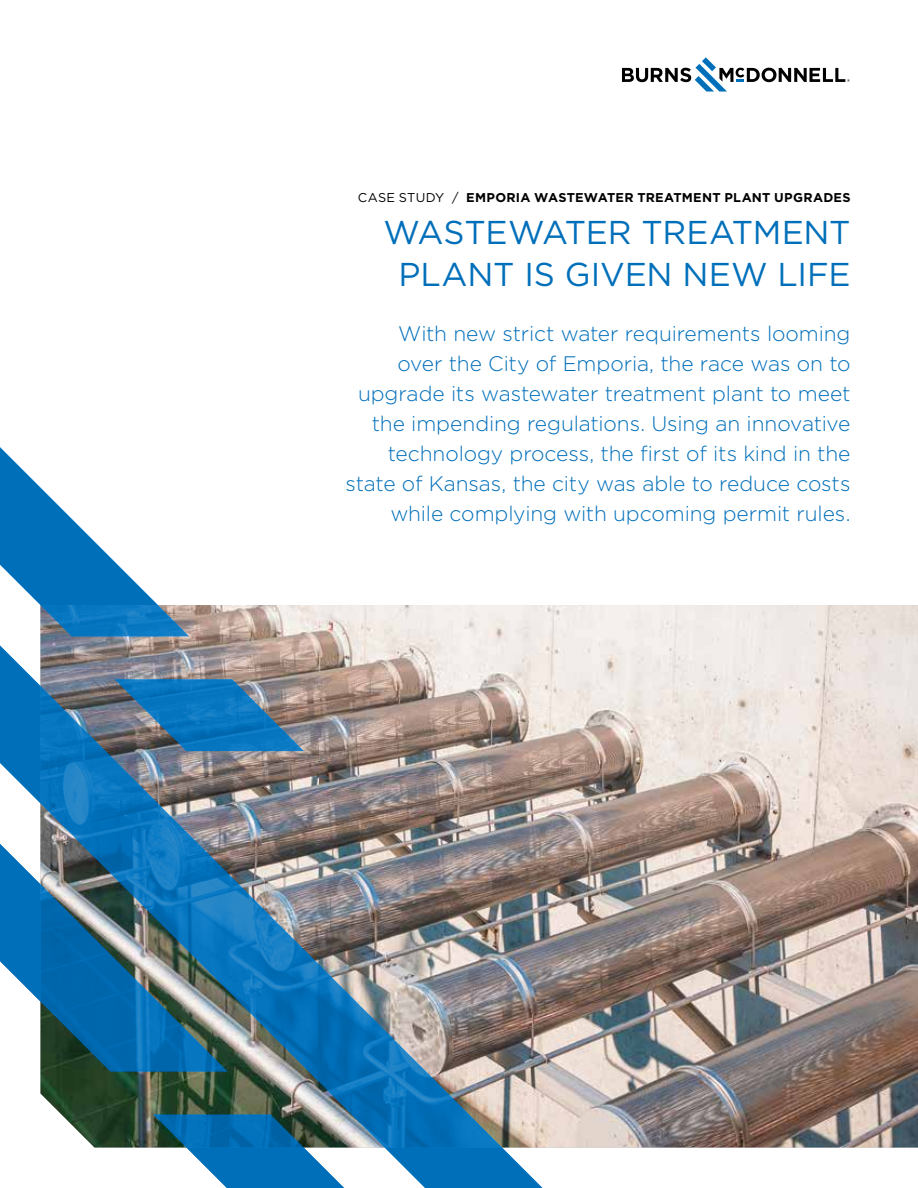
<style>
.page{position:relative;width:918px;height:1188px;background:#fff}
.page>*{position:absolute;margin:0;border:0;box-sizing:border-box;transform-origin:0 0}
.t1{font:33px/42px "Gotham";letter-spacing:-.01em;color:#006fba;text-align:center}
.t2{font:300 21px/30px "Gotham";letter-spacing:-.005em;color:#006fba;text-align:right}
.t3{font:700 12.75px "Gotham";letter-spacing:.02em;color:#000}
.s1{font-weight:400}
</style>
<div class="page">
<img style="left:189px;top:605px;width:729px;height:543px">
<svg style="left:622px;top:57px;width:228px;height:35px"></svg>
<svg style="left:0;top:447px;width:189px;height:185px"></svg>
<img style="left:0;top:632px;width:556px;height:556px">
<img style="left:0;top:831px;width:228px;height:241px">
<svg style="left:153px;top:1115px;width:205px;height:73px"></svg>
<p class="t3" style="left:358px;top:189px;width:494px"><span class="s1">CASE STUDY /</span> EMPORIA WASTEWATER TREATMENT PLANT UPGRADES</p>
<h1 class="t1" style="left:383px;top:210px;width:469px">WASTEWATER TREATMENT<br>PLANT IS GIVEN NEW LIFE</h1>
<p class="t2" style="left:345px;top:318px;width:507px">With new strict water requirements looming<br>over the City of Emporia, the race was on to upgrade its wastewater treatment plant to meet the impending regulations. Using an innovative technology process, the first of its kind in the state of Kansas, the city was able to reduce costs while complying with upcoming permit rules.</p>
</div>
